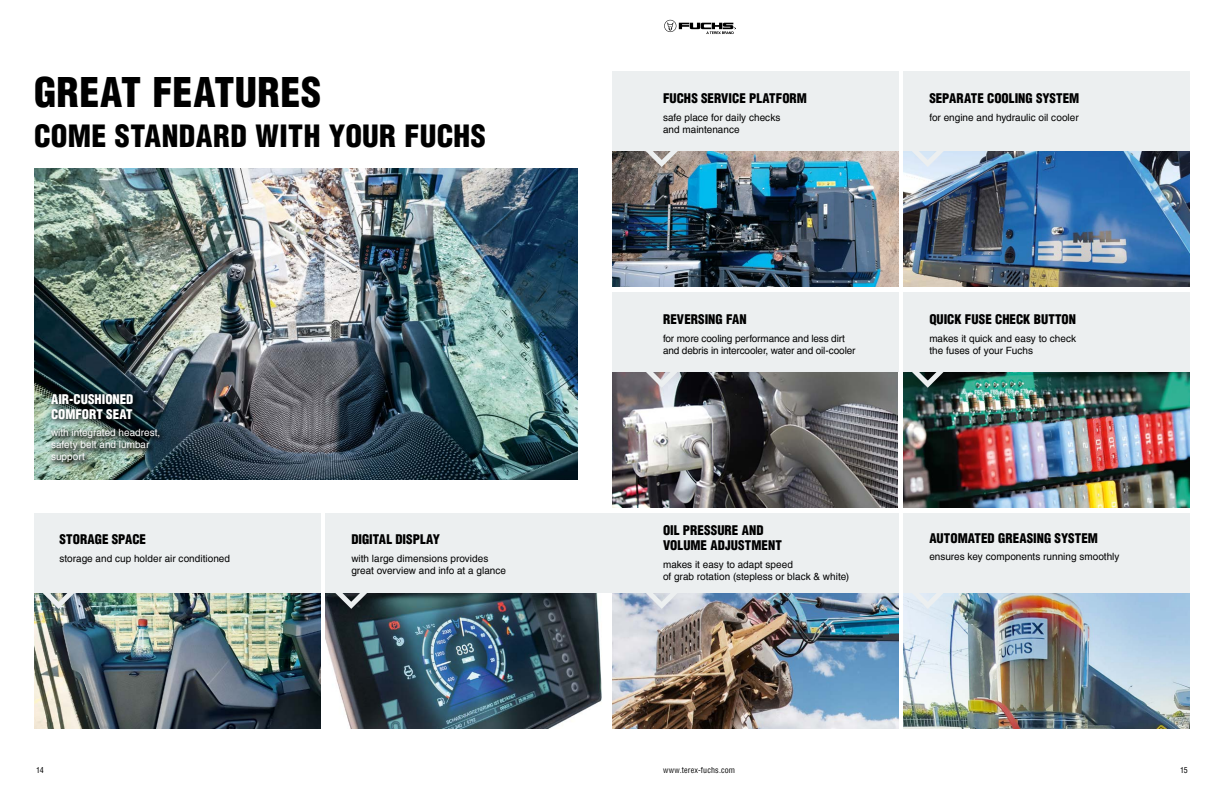
<style>
.page{position:relative;width:1224px;height:792px;background:#fff}
.page>*{position:absolute;margin:0;border:0;box-sizing:border-box;transform-origin:0 0}
.t1{font:900 condensed 40px "Helvetica";letter-spacing:.015em;color:#000}
.t2{font:900 condensed 30px "Helvetica";letter-spacing:.01em;color:#000}
.t3{font:900 condensed 13px/15px "Helvetica";color:#000}
.t4{font:900 condensed 13px/15px "Helvetica";color:#fff}
.t5{font:10px/12px "Helvetica";color:#000}
.t6{font:10px/12px "Helvetica";color:#fff}
.t7{font:condensed 8px "Helvetica";letter-spacing:.02em;color:#000}
</style>
<div class="page">
<svg style="left:664px;top:20px;width:72px;height:14px"></svg>
<img style="left:34px;top:592px;width:286px;height:137px">
<img style="left:612px;top:592px;width:286px;height:137px">
<img style="left:612px;top:372px;width:285px;height:136px">
<img style="left:612px;top:150px;width:286px;height:136px">
<img style="left:904px;top:592px;width:286px;height:137px">
<img style="left:904px;top:371px;width:286px;height:136px">
<img style="left:904px;top:150px;width:286px;height:136px">
<img style="left:34px;top:169px;width:544px;height:311px">
<img style="left:326px;top:592px;width:286px;height:137px">
<div style="left:326px;top:513px;width:286px;height:79px;background:#eceff0"></div>
<div style="left:904px;top:513px;width:286px;height:79px;background:#eceff0"></div>
<div style="left:904px;top:292px;width:286px;height:79px;background:#eceff0"></div>
<div style="left:904px;top:71px;width:286px;height:79px;background:#eceff0"></div>
<div style="left:34px;top:513px;width:286px;height:79px;background:#eceff0"></div>
<div style="left:612px;top:513px;width:286px;height:79px;background:#eceff0"></div>
<div style="left:612px;top:292px;width:286px;height:79px;background:#eceff0"></div>
<div style="left:612px;top:71px;width:286px;height:79px;background:#eceff0"></div>
<svg style="left:38px;top:592px;width:41px;height:20px"></svg>
<svg style="left:641px;top:592px;width:41px;height:20px"></svg>
<svg style="left:641px;top:371px;width:41px;height:20px"></svg>
<svg style="left:641px;top:150px;width:41px;height:21px"></svg>
<svg style="left:331px;top:592px;width:41px;height:20px"></svg>
<svg style="left:907px;top:592px;width:41px;height:20px"></svg>
<svg style="left:907px;top:371px;width:41px;height:20px"></svg>
<svg style="left:907px;top:150px;width:41px;height:21px"></svg>
<div style="left:48px;top:390px;width:119px;height:80px;background:#000;opacity:.6"></div>
<h1 class="t1" style="left:34px;top:76px;width:289px">GREAT FEATURES</h1>
<h2 class="t2" style="left:34px;top:124px;width:453px">COME STANDARD WITH YOUR FUCHS</h2>
<h3 class="t4" style="left:51px;top:393px;width:84px">AIR-CUSHIONED<br>COMFORT SEAT</h3>
<p class="t6" style="left:51px;top:428px;width:111px">with integrated headrest, safety belt and lumbar support</p>
<h3 class="t3" style="left:60px;top:533px;width:88px">STORAGE SPACE</h3>
<p class="t5" style="left:60px;top:553px;width:172px">storage and cup holder air conditioned</p>
<h3 class="t3" style="left:351px;top:533px;width:90px">DIGITAL DISPLAY</h3>
<p class="t5" style="left:351px;top:553px;width:156px">with large dimensions provides great overview and info at a glance</p>
<h3 class="t3" style="left:663px;top:92px;width:146px">FUCHS SERVICE PLATFORM</h3>
<p class="t5" style="left:663px;top:112px;width:119px">safe place for daily checks and maintenance</p>
<h3 class="t3" style="left:663px;top:313px;width:85px">REVERSING FAN</h3>
<p class="t5" style="left:663px;top:333px;width:194px">for more cooling performance and less dirt and debris in intercooler, water and oil-cooler</p>
<h3 class="t3" style="left:663px;top:524px;width:120px">OIL PRESSURE AND<br>VOLUME ADJUSTMENT</h3>
<p class="t5" style="left:663px;top:559px;width:188px">makes it easy to adapt speed<br>of grab rotation (stepless or black &amp; white)</p>
<h3 class="t3" style="left:929px;top:92px;width:152px">SEPARATE COOLING SYSTEM</h3>
<p class="t5" style="left:929px;top:112px;width:151px">for engine and hydraulic oil cooler</p>
<h3 class="t3" style="left:929px;top:313px;width:148px">QUICK FUSE CHECK BUTTON</h3>
<p class="t5" style="left:929px;top:333px;width:148px">makes it quick and easy to check the fuses of your Fuchs</p>
<h3 class="t3" style="left:929px;top:531px;width:170px">AUTOMATED GREASING SYSTEM</h3>
<p class="t5" style="left:929px;top:552px;width:192px">ensures key components running smoothly</p>
<p class="t7" style="left:36px;top:767px;width:9px">14</p>
<p class="t7" style="left:663px;top:766px;width:74px">www.terex-fuchs.com</p>
<p class="t7" style="left:1180px;top:767px;width:9px">15</p>
</div>
